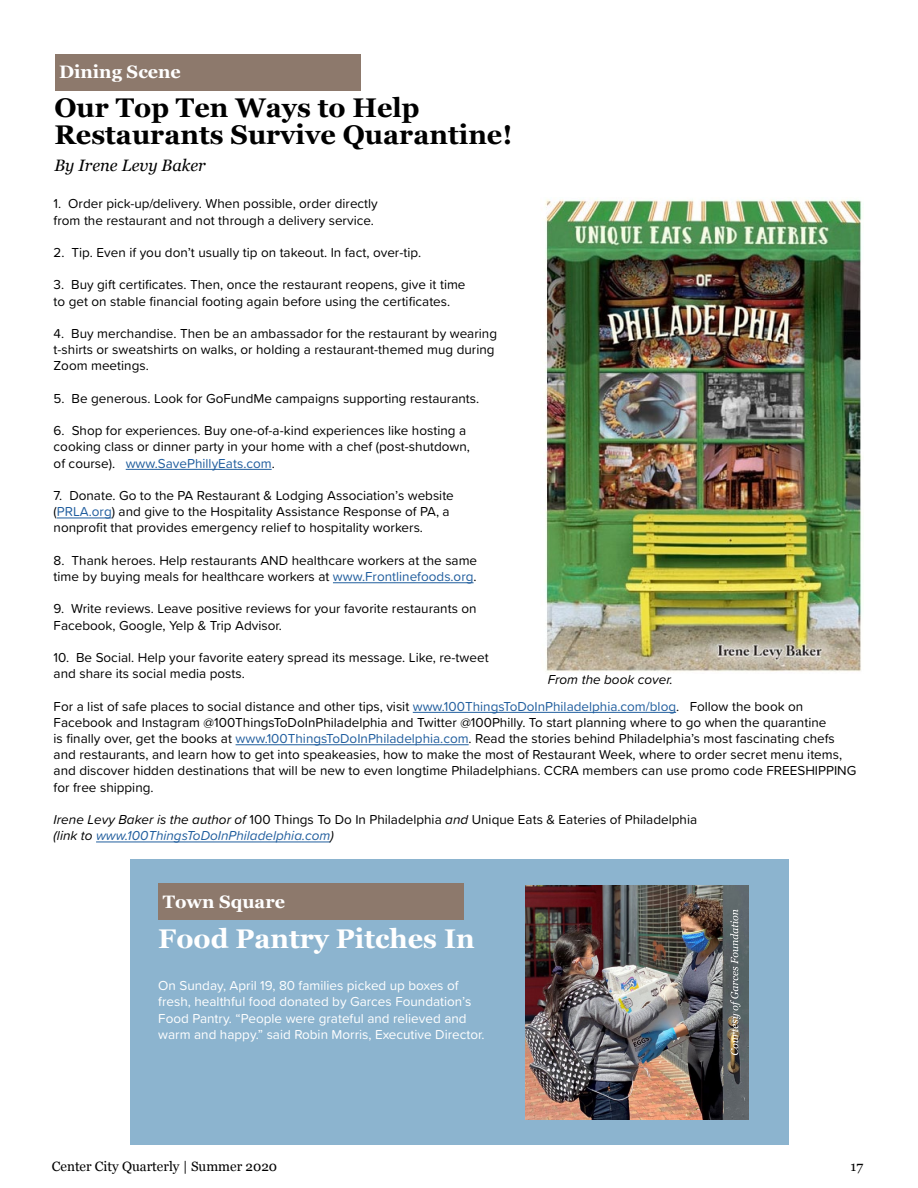
<style>
.page{position:relative;width:918px;height:1188px;background:#fff}
.page>*{position:absolute;margin:0;border:0;box-sizing:border-box;transform-origin:0 0}
.t1{font:700 27px/27px "Georgia";color:#000}
.t2{font:700 27px "Georgia";color:#fff}
.t3{font:700 18px "Georgia";color:#fff}
.t4{font:italic 16.5px "Georgia";color:#000}
.t5{font:13.5px/16.2px "Proxima Soft";color:#000}
.t6{font:13.5px/16.2px "Proxima Soft";color:#fff}
.t7{font:13.5px "Georgia";color:#000}
.t8{font:italic 13.5px "Proxima Soft";color:#000101}
.s1{color:#215e9e}
.s2{font-style:italic}
.s3{font-style:italic;color:#215e9e}
</style>
<div class="page">
<div style="left:130px;top:859px;width:659px;height:286px;background:#8cb4cf"></div>
<div style="left:55px;top:54px;width:305px;height:37px;background:#8d796c"></div>
<hr style="left:126px;top:469px;width:146px;height:1px;background:#215e9e">
<hr style="left:57px;top:518px;width:55px;height:1px;background:#215e9e">
<hr style="left:333px;top:583px;width:141px;height:1px;background:#215e9e">
<hr style="left:413px;top:712px;width:263px;height:1px;background:#215e9e">
<hr style="left:236px;top:745px;width:233px;height:1px;background:#215e9e">
<hr style="left:96px;top:842px;width:234px;height:1px;background:#215e9e">
<img style="left:545px;top:199px;width:317px;height:473px">
<img style="left:525px;top:885px;width:224px;height:234px">
<svg style="left:730px;top:909px;width:10px;height:146px"></svg>
<div style="left:158px;top:883px;width:306px;height:37px;background:#8d796c"></div>
<h2 class="t3" style="left:59px;top:59px;width:123px">Dining Scene</h2>
<h1 class="t1" style="left:54px;top:93px;width:460px">Our Top Ten Ways to Help<br>Restaurants Survive Quarantine!</h1>
<p class="t4" style="left:54px;top:153px;width:153px">By Irene Levy Baker</p>
<p class="t5" style="left:54px;top:195px;width:326px">1. Order pick-up/delivery. When possible, order directly from the restaurant and not through a delivery service.</p>
<p class="t5" style="left:54px;top:244px;width:369px">2. Tip. Even if you don’t usually tip on takeout. In fact, over-tip.</p>
<p class="t5" style="left:54px;top:276px;width:413px">3. Buy gift certificates. Then, once the restaurant reopens, give it time to get on stable financial footing again before using the certificates.</p>
<p class="t5" style="left:54px;top:325px;width:445px">4. Buy merchandise. Then be an ambassador for the restaurant by wearing t-shirts or sweatshirts on walks, or holding a restaurant-themed mug during<br>Zoom meetings.</p>
<p class="t5" style="left:54px;top:389px;width:427px">5. Be generous. Look for GoFundMe campaigns supporting restaurants.</p>
<p class="t5" style="left:54px;top:422px;width:418px">6. Shop for experiences. Buy one-of-a-kind experiences like hosting a cooking class or dinner party in your home with a chef (post-shutdown, of course). <span class="s1">www.SavePhillyEats.com</span>.</p>
<p class="t5" style="left:54px;top:487px;width:402px">7. Donate. Go to the PA Restaurant &amp; Lodging Association’s website (<span class="s1">PRLA.org</span>) and give to the Hospitality Assistance Response of PA, a nonprofit that provides emergency relief to hospitality workers.</p>
<p class="t5" style="left:54px;top:551px;width:425px">8. Thank heroes. Help restaurants AND healthcare workers at the same time by buying meals for healthcare workers at <span class="s1">www.Frontlinefoods.org</span>.</p>
<p class="t5" style="left:54px;top:600px;width:425px">9. Write reviews. Leave positive reviews for your favorite restaurants on<br>Facebook, Google, Yelp &amp; Trip Advisor.</p>
<p class="t5" style="left:54px;top:649px;width:437px">10. Be Social. Help your favorite eatery spread its message. Like, re-tweet and share its social media posts.</p>
<p class="t5" style="left:54px;top:697px;width:804px">For a list of safe places to social distance and other tips, visit <span class="s1">www.100ThingsToDoInPhiladelphia.com/blog</span>. Follow the book on Facebook and Instagram @100ThingsToDoInPhiladelphia and Twitter @100Philly. To start planning where to go when the quarantine<br>is finally over, get the books at <span class="s1">www.100ThingsToDoInPhiladelphia.com</span>. Read the stories behind Philadelphia’s most fascinating chefs and restaurants, and learn how to get into speakeasies, how to make the most of Restaurant Week, where to order secret menu items, and discover hidden destinations that will be new to even longtime Philadelphians. CCRA members can use promo code FREESHIPPING for free shipping.</p>
<p class="t5" style="left:54px;top:811px;width:645px"><span class="s2">Irene Levy Baker is the author of</span> 100 Things To Do In Philadelphia <span class="s2">and</span> Unique Eats &amp; Eateries of Philadelphia <span class="s2">(link to</span> <span class="s3">www.100ThingsToDoInPhiladelphia.com</span><span class="s2">)</span></p>
<p class="t8" style="left:548px;top:670px;width:127px">From the book cover.</p>
<h2 class="t3" style="left:163px;top:888px;width:124px">Town Square</h2>
<h1 class="t2" style="left:158px;top:918px;width:318px">Food Pantry Pitches In</h1>
<p class="t6" style="left:158px;top:977px;width:328px">On Sunday, April 19, 80 families picked up boxes of fresh, healthful food donated by Garces Foundation’s Food Pantry. “People were grateful and relieved and warm and happy.” said Robin Morris, Executive Director.</p>
<p class="t7" style="left:52px;top:1157px;width:227px">Center City Quarterly | Summer 2020</p>
<p class="t7" style="left:851px;top:1156px;width:14px">17</p>
</div>
